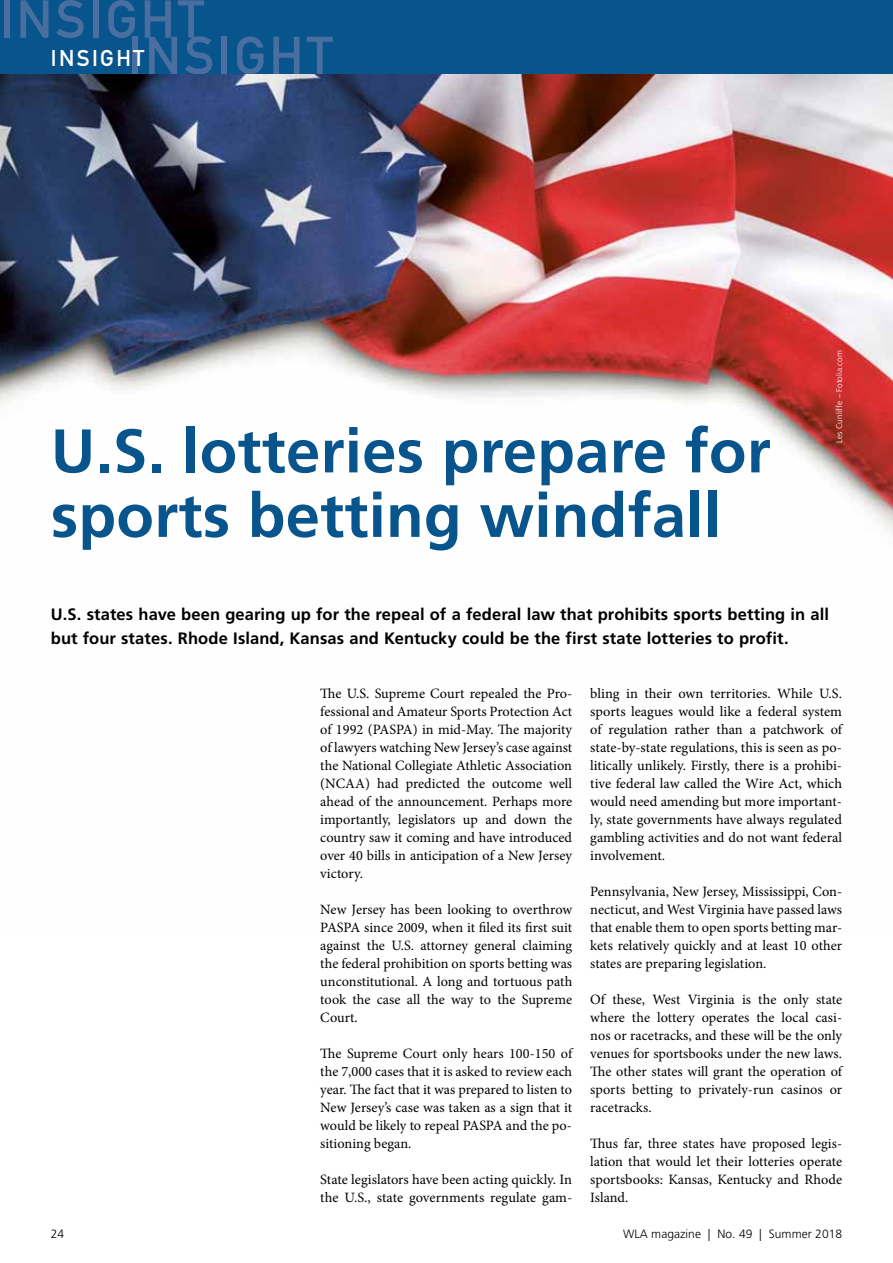
<style>
.page{position:relative;width:893px;height:1263px;background:#fff}
.page>*{position:absolute;margin:0;border:0;box-sizing:border-box;transform-origin:0 0}
.t1{font:700 61.5px/64.5px "Frutiger LT Std";letter-spacing:.005em;color:#07558c}
.t2{font:52.5px "DIN Mittelschrift";letter-spacing:.06em;color:#4a6e9f}
.t3{font:22.5px "DIN Mittelschrift";letter-spacing:.105em;color:#fff}
.t4{font:700 16.5px/24px "Frutiger LT Std";letter-spacing:.005em;color:#000}
.t5{font:14.25px/18px "Minion Pro";color:#000;text-align:justify}
.t6{font:300 12px "Frutiger LT Std";letter-spacing:.005em;color:#000}
.t7{font:300 8.25px "Frutiger LT Std";letter-spacing:.005em;color:#fff}
</style>
<div class="page">
<div style="left:0;top:0;width:892px;height:74px;background:#07558c"></div>
<img style="left:0;top:74px;width:892px;height:457px">
<h2 class="t2" style="left:0;top:0;width:206px">INSIGHT</h2>
<h3 class="t3" style="left:51px;top:50px;width:95px">INSIGHT</h3>
<h2 class="t2" style="left:128px;top:37px;width:206px">INSIGHT</h2>
<h1 class="t1" style="left:51px;top:425px;width:721px">U.S. lotteries prepare for sports betting windfall</h1>
<p class="t7" style="left:835px;top:443px;width:94px;rotate:-90deg">Les Cunliffe – Fotolia.com</p>
<p class="t4" style="left:51px;top:604px;width:779px">U.S. states have been gearing up for the repeal of a federal law that prohibits sports betting in all but four states. Rhode Island, Kansas and Kentucky could be the first state lotteries to profit.</p>
<p class="t5" style="left:320px;top:686px;width:253px">The U.S. Supreme Court repealed the Pro&shy;fessional and Amateur Sports Protection Act of 1992 (PASPA) in mid-May. The majority of lawyers watching New Jersey’s case against the National Collegiate Athletic Association (NCAA) had predicted the outcome well ahead of the announcement. Perhaps more importantly, legislators up and down the country saw it coming and have introduced over 40 bills in anticipation of a New Jersey victory.</p>
<p class="t5" style="left:320px;top:902px;width:253px">New Jersey has been looking to overthrow PASPA since 2009, when it filed its first suit against the U.S. attorney general claiming the federal prohibition on sports betting was unconstitutional. A long and tortuous path took the case all the way to the Supreme Court.</p>
<p class="t5" style="left:320px;top:1046px;width:253px">The Supreme Court only hears 100-150 of the 7,000 cases that it is asked to review each year. The fact that it was prepared to listen to New Jersey’s case was taken as a sign that it would be likely to repeal PASPA and the po&shy;sitioning began.</p>
<p class="t5" style="left:320px;top:1172px;width:253px">State legislators have been acting quickly. In the U.S., state governments regulate gam-</p>
<p class="t5" style="left:590px;top:686px;width:253px">bling in their own territories. While U.S. sports leagues would like a federal system of regulation rather than a patchwork of state-by-state regulations, this is seen as po&shy;litically unlikely. Firstly, there is a prohibi&shy;tive federal law called the Wire Act, which would need amending but more important&shy;ly, state governments have always regulated gambling activities and do not want federal involvement.</p>
<p class="t5" style="left:590px;top:884px;width:253px">Pennsylvania, New Jersey, Mississippi, Con&shy;necticut, and West Virginia have passed laws that enable them to open sports betting mar&shy;kets relatively quickly and at least 10 other states are preparing legislation.</p>
<p class="t5" style="left:590px;top:992px;width:253px">Of these, West Virginia is the only state where the lottery operates the local casi&shy;nos or racetracks, and these will be the only venues for sportsbooks under the new laws.<br>The other states will grant the operation of sports betting to privately-run casinos or racetracks.</p>
<p class="t5" style="left:590px;top:1136px;width:253px">Thus far, three states have proposed legis&shy;lation that would let their lotteries operate sportsbooks: Kansas, Kentucky and Rhode Island.</p>
<p class="t6" style="left:51px;top:1228px;width:15px">24</p>
<p class="t6" style="left:623px;top:1228px;width:220px">WLA magazine | No. 49 | Summer 2018</p>
</div>
